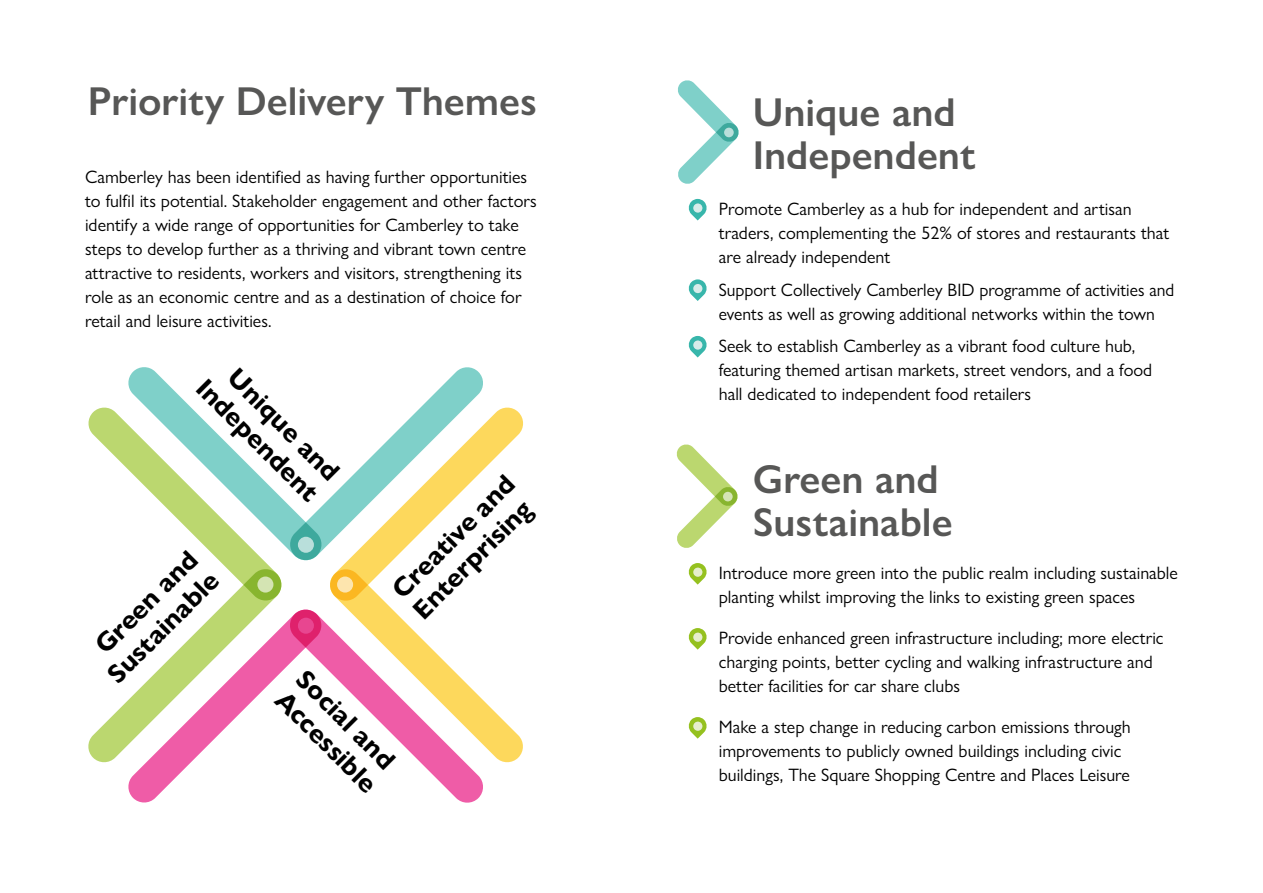
<style>
.page{position:relative;width:1263px;height:893px;background:#fff}
.page>*{position:absolute;margin:0;border:0;box-sizing:border-box;transform-origin:0 0}
.t1{font:600 40.5px/43.5px "Gill Sans Nova";color:#575756}
.t2{font:700 26.7px/29.5px "Gill Sans Nova";color:#000}
.t3{font:18px/24px "Gill Sans Nova";color:#000}
</style>
<div class="page">
<svg style="left:688px;top:279px;width:19px;height:22px"></svg>
<svg style="left:88px;top:367px;width:435px;height:436px"></svg>
<svg style="left:678px;top:80px;width:61px;height:104px"></svg>
<svg style="left:724px;top:128px;width:10px;height:9px"></svg>
<svg style="left:688px;top:199px;width:19px;height:21px"></svg>
<svg style="left:676px;top:444px;width:62px;height:104px"></svg>
<svg style="left:723px;top:492px;width:10px;height:9px"></svg>
<svg style="left:688px;top:563px;width:19px;height:22px"></svg>
<svg style="left:688px;top:336px;width:19px;height:21px"></svg>
<svg style="left:688px;top:628px;width:19px;height:22px"></svg>
<svg style="left:688px;top:717px;width:19px;height:22px"></svg>
<h1 class="t1" style="left:88px;top:79px;width:451px">Priority Delivery Themes</h1>
<p class="t3" style="left:85px;top:164px;width:453px">Camberley has been identifed as having further opportunities to fulfl its potential. Stakeholder engagement and other factors identify a wide range of opportunities for Camberley to take steps to develop further as a thriving and vibrant town centre attractive to residents, workers and visitors, strengthening its role as an economic centre and as a destination of choice for retail and leisure activities.</p>
<p class="t2" style="left:232px;top:352px;width:162px;text-align:center;rotate:45deg">Unique and<br>Independent</p>
<p class="t2" style="left:386px;top:583px;width:162px;rotate:-45deg">Creative and<br>Enterprising</p>
<p class="t2" style="left:80px;top:647px;width:146px;text-align:center;rotate:-45deg">Green and<br>Sustainable</p>
<p class="t2" style="left:311px;top:664px;width:133px;rotate:45deg">Social and<br>Accessible</p>
<h1 class="t1" style="left:753px;top:90px;width:224px">Unique and<br>Independent</h1>
<p class="t3" style="left:719px;top:197px;width:452px">Promote Camberley as a hub for independent and artisan traders, complementing the 52% of stores and restaurants that are already independent</p>
<p class="t3" style="left:719px;top:277px;width:457px">Support Collectively Camberley BID programme of activities and events as well as growing additional networks within the town</p>
<p class="t3" style="left:719px;top:334px;width:435px">Seek to establish Camberley as a vibrant food culture hub, featuring themed artisan markets, street vendors, and a food hall dedicated to independent food retailers</p>
<h1 class="t1" style="left:753px;top:457px;width:201px">Green and<br>Sustainable</h1>
<p class="t3" style="left:719px;top:561px;width:461px">Introduce more green into the public realm including sustainable planting whilst improving the links to existing green spaces</p>
<p class="t3" style="left:719px;top:626px;width:446px">Provide enhanced green infrastructure including; more electric charging points, better cycling and walking infrastructure and better facilities for car share clubs</p>
<p class="t3" style="left:719px;top:715px;width:413px">Make a step change in reducing carbon emissions through improvements to publicly owned buildings including civic buildings, The Square Shopping Centre and Places Leisure</p>
</div>
